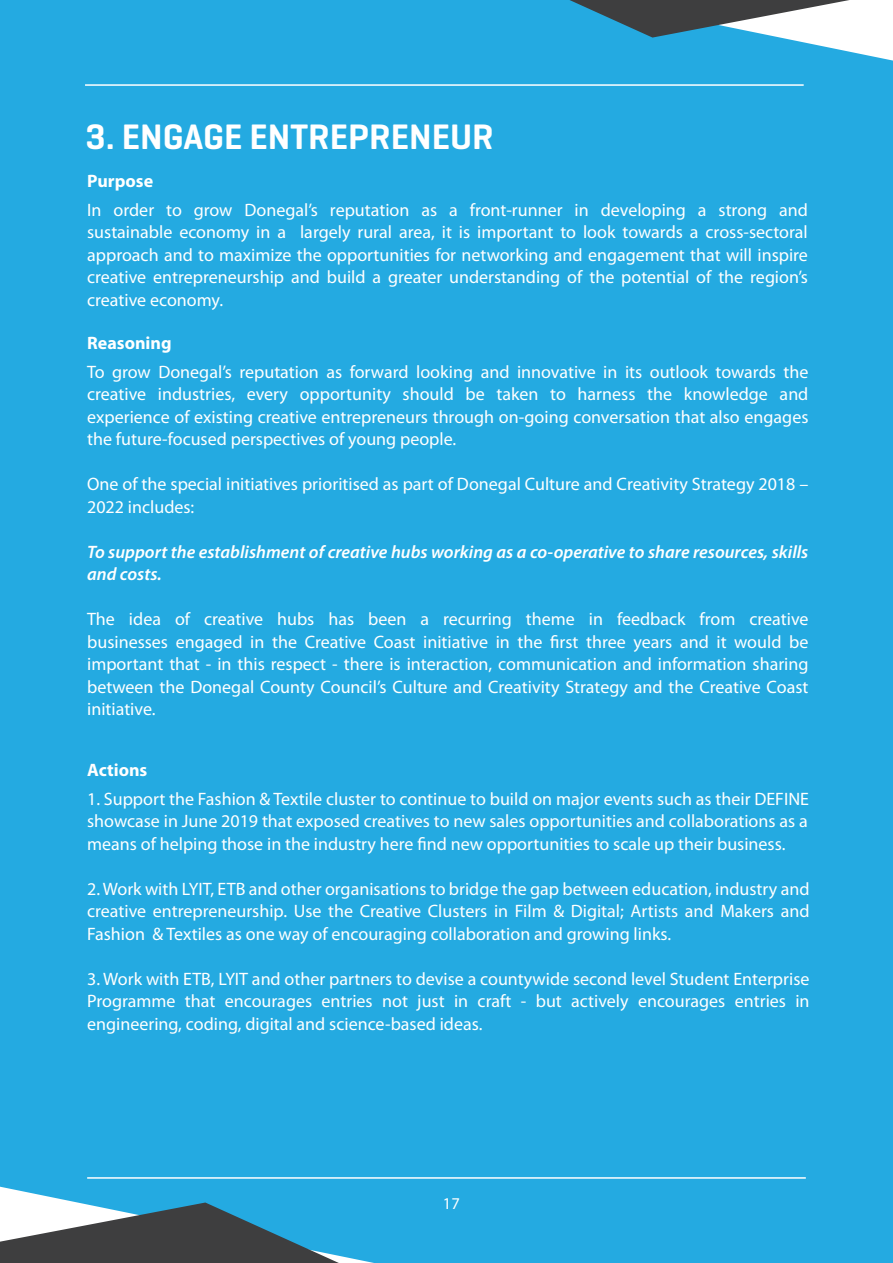
<style>
.page{position:relative;width:893px;height:1263px;background:#24aae1}
.page>*{position:absolute;margin:0;border:0;box-sizing:border-box;transform-origin:0 0}
.t1{font:600 36px "Geogrotesque";color:#fff}
.t2{font:18px/22.5px "Myriad Pro";color:#fff;text-align:justify}
.t3{font:italic 600 18px/22.5px "Myriad Pro";color:#fff}
.t4{font:700 18px "Myriad Pro";color:#fff}
.t5{font:16.5px "Myriad Pro";color:#fff}
</style>
<div class="page">
<svg style="left:0;top:1187px;width:374px;height:76px"></svg>
<svg style="left:570px;top:0;width:323px;height:61px"></svg>
<hr style="left:85px;top:84px;width:719px;height:2px;background:#fff">
<hr style="left:87px;top:1177px;width:719px;height:2px;background:#fff">
<p class="t1" style="left:86px;top:114px;width:410px">3. ENGAGE ENTREPRENEUR</p>
<p class="t4" style="left:87px;top:170px;width:68px">Purpose</p>
<p class="t2" style="left:87px;top:198px;width:722px">In order to grow Donegal’s reputation as a front-runner in developing a strong and</p>
<p class="t2" style="left:87px;top:221px;width:722px">sustainable economy in a largely rural area, it is important to look towards a cross-sectoral</p>
<p class="t2" style="left:87px;top:243px;width:722px">approach and to maximize the opportunities for networking and engagement that will inspire</p>
<p class="t2" style="left:87px;top:266px;width:722px">creative entrepreneurship and build a greater understanding of the potential of the region’s</p>
<p class="t2" style="left:87px;top:288px;width:137px">creative economy.</p>
<p class="t4" style="left:87px;top:331px;width:86px">Reasoning</p>
<p class="t2" style="left:87px;top:360px;width:723px">To grow Donegal’s reputation as forward looking and innovative in its outlook towards the</p>
<p class="t2" style="left:87px;top:382px;width:723px">creative industries, every opportunity should be taken to harness the knowledge and</p>
<p class="t2" style="left:87px;top:405px;width:723px">experience of existing creative entrepreneurs through on-going conversation that also engages</p>
<p class="t2" style="left:87px;top:427px;width:371px">the future-focused perspectives of young people.</p>
<p class="t2" style="left:87px;top:472px;width:723px">One of the special initiatives prioritised as part of Donegal Culture and Creativity Strategy 2018 –<br>2022 includes:</p>
<p class="t3" style="left:87px;top:540px;width:723px">To support the establishment of creative hubs working as a co-operative to share resources, skills and costs.</p>
<p class="t2" style="left:87px;top:607px;width:723px">The idea of creative hubs has been a recurring theme in feedback from creative</p>
<p class="t2" style="left:87px;top:630px;width:723px">businesses engaged in the Creative Coast initiative in the first three years and it would be</p>
<p class="t2" style="left:87px;top:652px;width:723px">important that - in this respect - there is interaction, communication and information sharing between the Donegal County Council’s Culture and Creativity Strategy and the Creative Coast initiative.</p>
<p class="t4" style="left:87px;top:758px;width:62px">Actions</p>
<p class="t2" style="left:87px;top:787px;width:723px">1. Support the Fashion &amp; Textile cluster to continue to build on major events such as their DEFINE showcase in June 2019 that exposed creatives to new sales opportunities and collaborations as a means of helping those in the industry here find new opportunities to scale up their business.</p>
<p class="t2" style="left:87px;top:877px;width:724px">2. Work with LYIT, ETB and other organisations to bridge the gap between education, industry and</p>
<p class="t2" style="left:87px;top:899px;width:724px">creative entrepreneurship. Use the Creative Clusters in Film &amp; Digital; Artists and Makers and</p>
<p class="t2" style="left:87px;top:922px;width:585px">Fashion &amp; Textiles as one way of encouraging collaboration and growing links.</p>
<p class="t2" style="left:87px;top:967px;width:724px">3. Work with ETB, LYIT and other partners to devise a countywide second level Student Enterprise</p>
<p class="t2" style="left:87px;top:989px;width:724px">Programme that encourages entries not just in craft - but actively encourages entries in</p>
<p class="t2" style="left:87px;top:1012px;width:397px">engineering, coding, digital and science-based ideas.</p>
<p class="t5" style="left:443px;top:1193px;width:18px">17</p>
</div>
